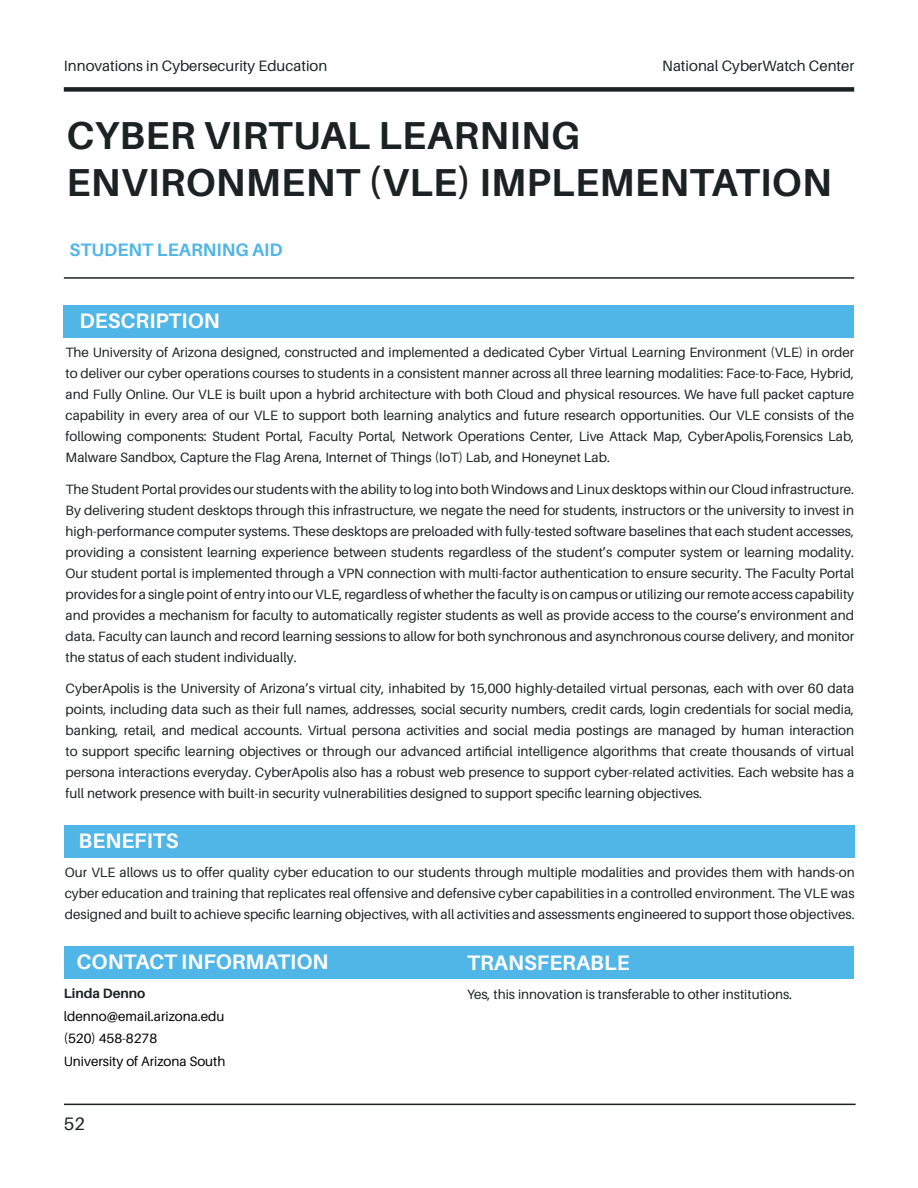
<style>
.page{position:relative;width:918px;height:1188px;background:#fff}
.page>*{position:absolute;margin:0;border:0;box-sizing:border-box;transform-origin:0 0}
.t1{font:700 39px/46.8px "Aileron";letter-spacing:.01em;color:#1c2121}
.t2{font:700 21px "Aileron";color:#fff}
.t3{font:700 18px "Aileron";color:#50b5e7}
.t4{font:18px "Aileron";color:#1c2121}
.t5{font:15px "Aileron";color:#1c2121}
.t6{font:13.5px/21px "Aileron";color:#1c2121;text-align:justify}
.t7{font:13.5px/22.5px "Aileron";color:#000}
.t8{font:700 13.5px "Aileron";color:#1c2121}
</style>
<div class="page">
<hr style="left:64px;top:1104px;width:792px;height:1px;background:#1c2121">
<div style="left:63px;top:305px;width:791px;height:32px;background:#50b5e7"></div>
<div style="left:64px;top:825px;width:791px;height:32px;background:#50b5e7"></div>
<div style="left:64px;top:946px;width:790px;height:33px;background:#50b5e7"></div>
<div style="left:64px;top:87px;width:790px;height:5px;background:#1c2121"></div>
<hr style="left:64px;top:277px;width:790px;height:2px;background:#1c2121">
<p class="t5" style="left:64px;top:57px;width:265px">Innovations in Cybersecurity Education</p>
<p class="t5" style="left:662px;top:57px;width:194px">National CyberWatch Center</p>
<h1 class="t1" style="left:66px;top:112px;width:767px">CYBER VIRTUAL LEARNING<br>ENVIRONMENT (VLE) IMPLEMENTATION</h1>
<h3 class="t3" style="left:69px;top:240px;width:215px">STUDENT LEARNING AID</h3>
<h2 class="t2" style="left:79px;top:309px;width:142px">DESCRIPTION</h2>
<p class="t6" style="left:66px;top:342px;width:790px">The University of Arizona designed, constructed and implemented a dedicated Cyber Virtual Learning Environment (VLE) in order to deliver our cyber operations courses to students in a consistent manner across all three learning modalities: Face-to-Face, Hybrid, and Fully Online. Our VLE is built upon a hybrid architecture with both Cloud and physical resources. We have full packet capture capability in every area of our VLE to support both learning analytics and future research opportunities. Our VLE consists of the following components: Student Portal, Faculty Portal, Network Operations Center, Live Attack Map, CyberApolis,Forensics Lab, Malware Sandbox, Capture the Flag Arena, Internet of Things (IoT) Lab, and Honeynet Lab.</p>
<p class="t6" style="left:66px;top:479px;width:790px">The Student Portal provides our students with the ability to log into both Windows and Linux desktops within our Cloud infrastructure.<br>By delivering student desktops through this infrastructure, we negate the need for students, instructors or the university to invest in high-performance computer systems. These desktops are preloaded with fully-tested software baselines that each student accesses, providing a consistent learning experience between students regardless of the student’s computer system or learning modality.<br>Our student portal is implemented through a VPN connection with multi-factor authentication to ensure security. The Faculty Portal provides for a single point of entry into our VLE, regardless of whether the faculty is on campus or utilizing our remote access capability and provides a mechanism for faculty to automatically register students as well as provide access to the course’s environment and data. Faculty can launch and record learning sessions to allow for both synchronous and asynchronous course delivery, and monitor the status of each student individually.</p>
<p class="t6" style="left:66px;top:678px;width:790px">CyberApolis is the University of Arizona’s virtual city, inhabited by 15,000 highly-detailed virtual personas, each with over 60 data points, including data such as their full names, addresses, social security numbers, credit cards, login credentials for social media, banking, retail, and medical accounts. Virtual persona activities and social media postings are managed by human interaction to support specific learning objectives or through our advanced artificial intelligence algorithms that create thousands of virtual persona interactions everyday. CyberApolis also has a robust web presence to support cyber-related activities. Each website has a full network presence with built-in security vulnerabilities designed to support specific learning objectives.</p>
<h2 class="t2" style="left:79px;top:829px;width:102px">BENEFITS</h2>
<p class="t6" style="left:65px;top:862px;width:791px">Our VLE allows us to offer quality cyber education to our students through multiple modalities and provides them with hands-on cyber education and training that replicates real offensive and defensive cyber capabilities in a controlled environment. The VLE was designed and built to achieve specific learning objectives, with all activities and assessments engineered to support those objectives.</p>
<h2 class="t2" style="left:77px;top:950px;width:253px">CONTACT INFORMATION</h2>
<p class="t8" style="left:64px;top:986px;width:83px">Linda Denno</p>
<p class="t7" style="left:64px;top:1005px;width:163px">ldenno@email.arizona.edu (520) 458-8278<br>University of Arizona South</p>
<h2 class="t2" style="left:467px;top:951px;width:164px">TRANSFERABLE</h2>
<p class="t6" style="left:467px;top:984px;width:327px">Yes, this innovation is transferable to other institutions.</p>
<h3 class="t4" style="left:64px;top:1114px;width:22px">52</h3>
</div>
